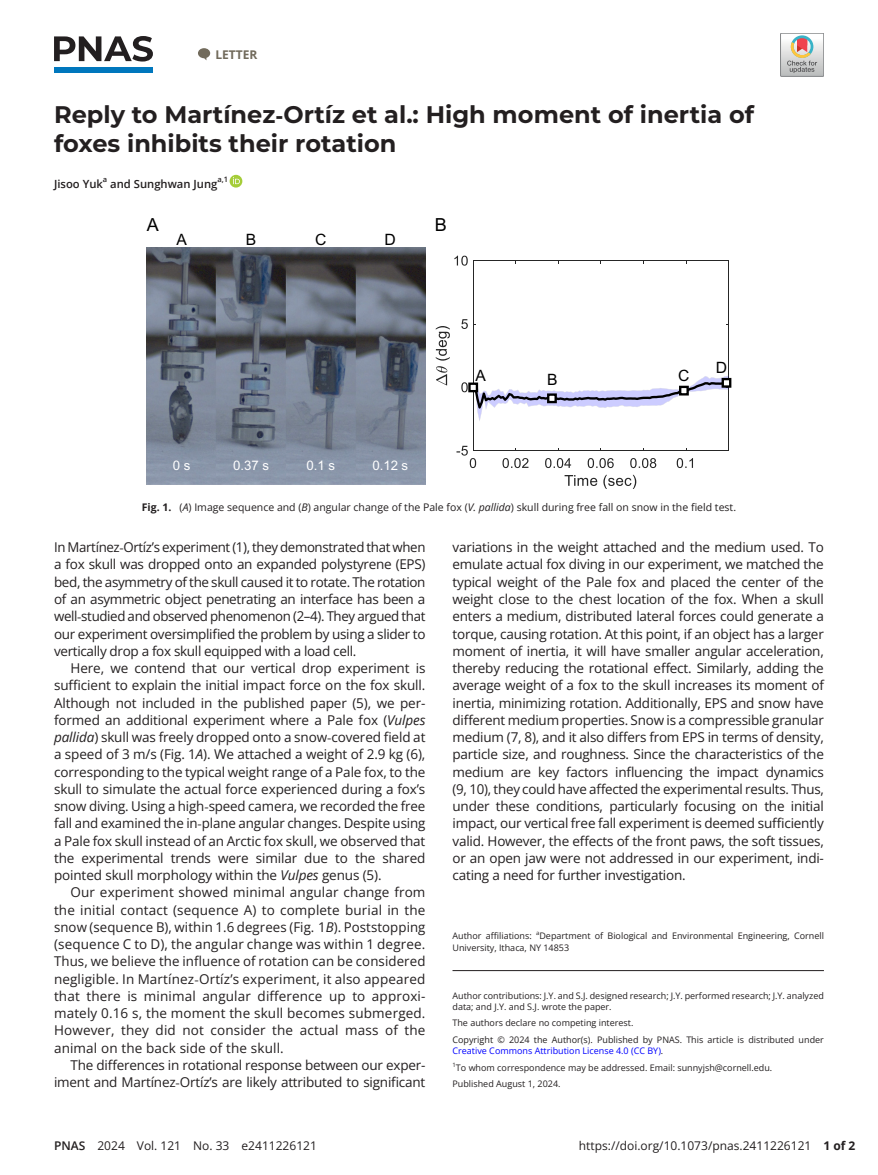
<style>
.page{position:relative;width:878px;height:1175px;background:#fff}
.page>*{position:absolute;margin:0;border:0;box-sizing:border-box;transform-origin:0 0}
.t1{font:700 24px/28.5px "Montserrat";color:#231f20}
.t2{font:18px "Arial";color:#000}
.t3{font:15.6px "Arial";color:#000}
.t4{font:13.5px/17.2px "Open Sans";letter-spacing:-.015em;color:#231f20;text-align:justify}
.t5{font:13.2px "Arial";color:#fff}
.t6{font:12px "Open Sans";color:#231f20}
.t7{font:700 12px "Open Sans";color:#716a5b}
.t8{font:600 11.25px "Open Sans";color:#231f20}
.t9{font:10.5px "Open Sans";color:#231f20}
.t10{font:9px/11.2px "Open Sans";color:#231f20}
.t11{font:9px "Open Sans";color:#00f}
.t12{font:600 7.5px "Open Sans";color:#231f20}
.t13{font:6px "Open Sans";color:#231f20}
.s1{font-family:"STIX"}
.s2{font-weight:700}
.s3{font-style:italic}
.s4{color:#231f20}
.s5{font-weight:600}
</style>
<div class="page">
<svg style="left:54px;top:36px;width:99px;height:26px"></svg>
<div style="left:54px;top:67px;width:99px;height:6px;background:#0077bd"></div>
<svg style="left:198px;top:48px;width:12px;height:12px"></svg>
<svg style="left:229px;top:175px;width:13px;height:13px"></svg>
<svg style="left:233px;top:177px;width:7px;height:7px"></svg>
<hr style="left:452px;top:970px;width:371px;height:1px;background:#231f20">
<div style="left:780px;top:33px;width:43px;height:44px;border:1px solid #848688"></div>
<svg style="left:780px;top:33px;width:43px;height:43px"></svg>
<img style="left:146px;top:247px;width:279px;height:237px">
<hr style="left:473px;top:450px;width:255px;height:1px;background:#262626">
<hr style="left:473px;top:260px;width:255px;height:1px;background:#262626">
<svg style="left:502px;top:458px;width:26px;height:10px"></svg>
<svg style="left:545px;top:458px;width:26px;height:10px"></svg>
<svg style="left:587px;top:458px;width:26px;height:10px"></svg>
<svg style="left:630px;top:458px;width:26px;height:10px"></svg>
<svg style="left:676px;top:458px;width:16px;height:10px"></svg>
<svg style="left:564px;top:475px;width:72px;height:14px"></svg>
<hr style="left:472px;top:260px;width:1px;height:191px;background:#262626">
<hr style="left:728px;top:260px;width:1px;height:191px;background:#262626">
<svg style="left:456px;top:446px;width:20px;height:22px"></svg>
<svg style="left:461px;top:319px;width:6px;height:10px"></svg>
<svg style="left:454px;top:256px;width:20px;height:10px"></svg>
<svg style="left:436px;top:366px;width:11px;height:19px"></svg>
<svg style="left:435px;top:326px;width:14px;height:34px"></svg>
<svg style="left:461px;top:375px;width:270px;height:47px"></svg>
<p class="t7" style="left:215px;top:46px;width:44px">LETTER</p>
<h1 class="t1" style="left:54px;top:99px;width:701px">Reply to Martínez<span class="s1">-</span>Ortíz et al.: High moment of inertia of foxes inhibits their rotation</h1>
<p class="t8" style="left:54px;top:176px;width:50px">Jisoo Yuk</p>
<p class="t12" style="left:103px;top:174px;width:6px">a</p>
<p class="t8" style="left:110px;top:176px;width:109px">and Sunghwan Jung</p>
<p class="t12" style="left:217px;top:174px;width:12px">a,1</p>
<h2 class="t2" style="left:147px;top:214px;width:14px">A</h2>
<h2 class="t2" style="left:434px;top:214px;width:14px">B</h2>
<p class="t3" style="left:176px;top:231px;width:12px">A</p>
<p class="t3" style="left:246px;top:231px;width:12px">B</p>
<p class="t3" style="left:315px;top:231px;width:13px">C</p>
<p class="t3" style="left:384px;top:231px;width:13px">D</p>
<p class="t5" style="left:173px;top:458px;width:19px">0 s</p>
<p class="t5" style="left:233px;top:458px;width:37px">0.37 s</p>
<p class="t5" style="left:306px;top:458px;width:30px">0.1 s</p>
<p class="t5" style="left:372px;top:458px;width:37px">0.12 s</p>
<p class="t3" style="left:475px;top:366px;width:12px">A</p>
<p class="t3" style="left:547px;top:371px;width:12px">B</p>
<p class="t3" style="left:677px;top:366px;width:13px">C</p>
<p class="t3" style="left:715px;top:358px;width:13px">D</p>
<p class="t9" style="left:142px;top:500px;width:595px"><span class="s2">Fig. 1.</span> (<span class="s3">A</span>) Image sequence and (<span class="s3">B</span>) angular change of the Pale fox (<span class="s3">V. pallida</span>) skull during free fall on snow in the field test.</p>
<p class="t4" style="left:54px;top:538px;width:373px">In Martínez<span class="s1">-</span>Ortíz’s experiment (1), they demonstrated that when a fox skull was dropped onto an expanded polystyrene (EPS) bed, the asymmetry of the skull caused it to rotate. The rotation of an asymmetric object penetrating an interface has been a well<span class="s1">-</span>studied and observed phenomenon (2–4). They argued that our experiment oversimplified the problem by using a slider to vertically drop a fox skull equipped with a load cell.</p>
<p class="t4" style="left:54px;top:659px;width:373px;text-indent:16px">Here, we contend that our vertical drop experiment is sufficient to explain the initial impact force on the fox skull.<br>Although not included in the published paper (5), we per&shy;formed an additional experiment where a Pale fox (<span class="s3">Vulpes pallida</span>) skull was freely dropped onto a snow<span class="s1">-</span>covered field at a speed of 3 m/s (Fig. 1<span class="s3">A</span>). We attached a weight of 2.9 kg (6), corresponding to the typical weight range of a Pale fox, to the skull to simulate the actual force experienced during a fox’s snow diving. Using a high<span class="s1">-</span>speed camera, we recorded the free fall and examined the in<span class="s1">-</span>plane angular changes. Despite using a Pale fox skull instead of an Arctic fox skull, we observed that the experimental trends were similar due to the shared pointed skull morphology within the <span class="s3">Vulpes</span> genus (5).</p>
<p class="t4" style="left:54px;top:883px;width:373px;text-indent:16px">Our experiment showed minimal angular change from the initial contact (sequence A) to complete burial in the snow (sequence B), within 1.6 degrees (Fig. 1<span class="s3">B</span>). Poststopping (sequence C to D), the angular change was within 1 degree.<br>Thus, we believe the influence of rotation can be considered negligible. In Martínez<span class="s1">-</span>Ortíz’s experiment, it also appeared that there is minimal angular difference up to approxi&shy;mately 0.16 s, the moment the skull becomes submerged.<br>However, they did not consider the actual mass of the animal on the back side of the skull.</p>
<p class="t4" style="left:54px;top:1056px;width:373px;text-align:right">The differences in rotational response between our exper&shy;iment and Martínez<span class="s1">-</span>Ortíz’s are likely attributed to significant</p>
<p class="t4" style="left:452px;top:538px;width:373px">variations in the weight attached and the medium used. To emulate actual fox diving in our experiment, we matched the typical weight of the Pale fox and placed the center of the weight close to the chest location of the fox. When a skull enters a medium, distributed lateral forces could generate a torque, causing rotation. At this point, if an object has a larger moment of inertia, it will have smaller angular acceleration, thereby reducing the rotational effect. Similarly, adding the average weight of a fox to the skull increases its moment of inertia, minimizing rotation. Additionally, EPS and snow have different medium properties. Snow is a compressible granular medium (7, 8), and it also differs from EPS in terms of density, particle size, and roughness. Since the characteristics of the medium are key factors influencing the impact dynamics (9, 10), they could have affected the experimental results. Thus, under these conditions, particularly focusing on the initial impact, our vertical free fall experiment is deemed sufficiently valid. However, the effects of the front paws, the soft tissues, or an open jaw were not addressed in our experiment, indi&shy;cating a need for further investigation.</p>
<p class="t10" style="left:452px;top:930px;width:81px">Author affiliations:</p>
<p class="t13" style="left:536px;top:929px;width:5px">a</p>
<p class="t10" style="left:452px;top:930px;width:373px;text-indent:87px">Department of Biological and Environmental Engineering, Cornell<br>University, Ithaca, NY 14853</p>
<p class="t10" style="left:452px;top:989px;width:373px">Author contributions: J.Y. and S.J. designed research; J.Y. performed research; J.Y. analyzed data; and J.Y. and S.J. wrote the paper.</p>
<p class="t10" style="left:452px;top:1014px;width:373px;line-height:16.5px">The authors declare no competing interest.<br>Copyright © 2024 the Author(s). Published by PNAS. This article is distributed under</p>
<p class="t11" style="left:452px;top:1044px;width:212px">Creative Commons Attribution License 4.0 (CC BY)<span class="s4">.</span></p>
<p class="t13" style="left:452px;top:1060px;width:5px">1</p>
<p class="t10" style="left:452px;top:1059px;width:321px;line-height:16.5px;text-indent:3px">To whom correspondence may be addressed. Email: sunnyjsh@cornell.edu.<br>Published August 1, 2024.</p>
<p class="t6" style="left:54px;top:1137px;width:264px"><span class="s5">PNAS</span> 2024 Vol. 121 No. 33 e2411226121</p>
<p class="t6" style="left:578px;top:1137px;width:278px">https://doi.org/10.1073/pnas.2411226121 <span class="s2">1 of 2</span></p>
</div>
